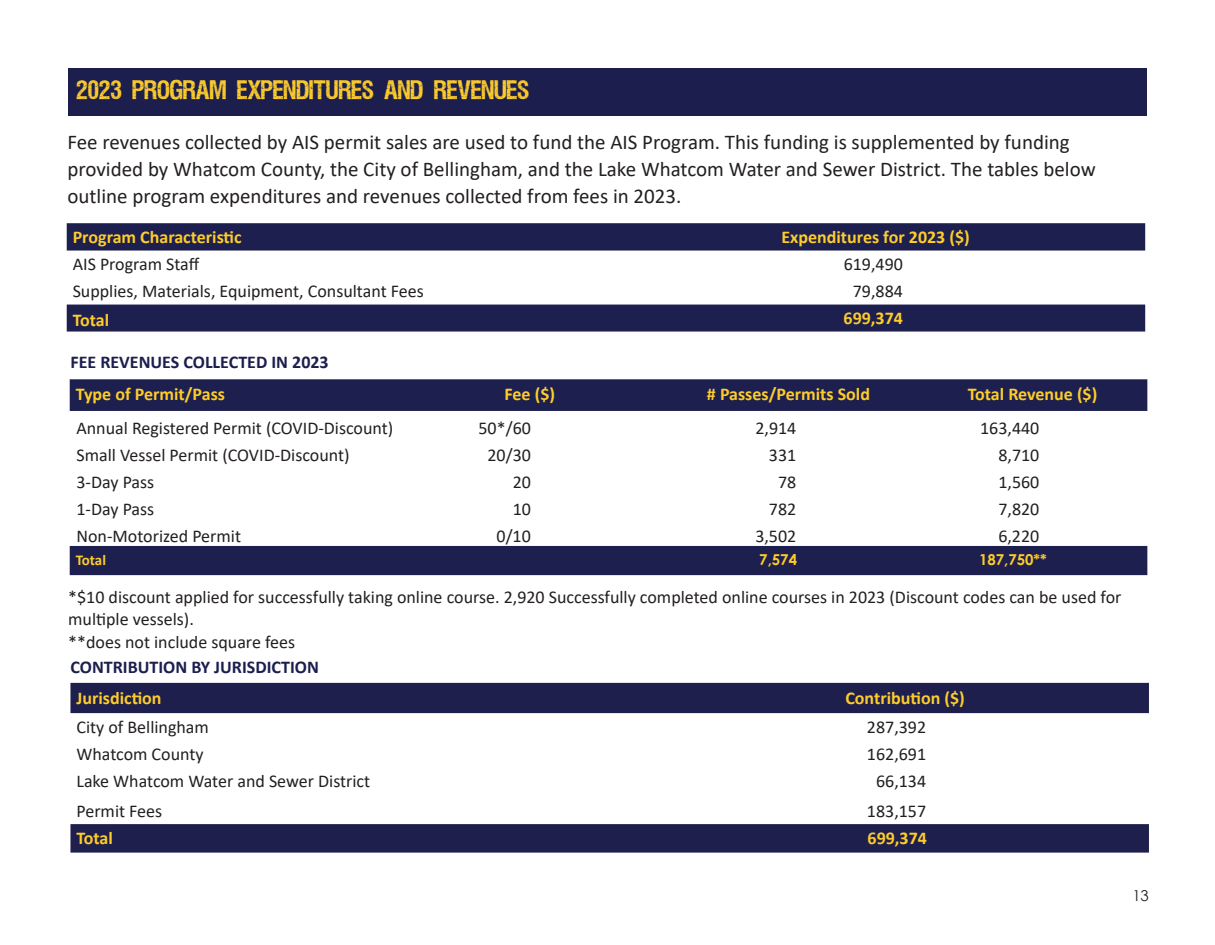
<style>
.page{position:relative;width:1215px;height:945px;background:#fff}
.page>*{position:absolute;margin:0;border:0;box-sizing:border-box;transform-origin:0 0}
.t1{font:21px/27px "Calibri";color:#231f20}
.t2{font:21px "VIPERNORA";color:#fecd2a}
.t3{font:18px/30px "Calibri";color:#231f20}
.t4{font:700 18px "Calibri";color:#fecd2a}
.t5{font:700 18px "Calibri";color:#1c1f4e}
.t6{font:700 15px "Century Gothic";color:#fecd2a}
.t7{font:700 15px "Calibri";letter-spacing:-.005em;color:#fecd2a}
.t8{font:15px "Century Gothic";color:#231f20}
</style>
<div class="page">
<div style="left:68px;top:68px;width:1079px;height:47px;background:#1c1f4e"></div>
<svg style="left:67px;top:223px;width:1078px;height:28px;background:#222452"></svg>
<div style="left:67px;top:305px;width:1078px;height:27px;background:#1d1f4e"></div>
<div style="left:70px;top:379px;width:1077px;height:32px;background:#1d1f4e"></div>
<div style="left:70px;top:546px;width:1077px;height:29px;background:#1d1f4e"></div>
<div style="left:70px;top:683px;width:1079px;height:30px;background:#1e1f4d"></div>
<svg style="left:70px;top:824px;width:1079px;height:29px;background:#212250"></svg>
<p class="t2" style="left:76px;top:79px;width:454px">2023 PROGRAM EXPENDITURES AND REVENUES</p>
<p class="t1" style="left:67px;top:128px;width:1030px">Fee revenues collected by AIS permit sales are used to fund the AIS Program. This funding is supplemented by funding provided by Whatcom County, the City of Bellingham, and the Lake Whatcom Water and Sewer District. The tables below outline program expenditures and revenues collected from fees in 2023.</p>
<p class="t4" style="left:73px;top:224px;width:170px">Program Characteristic</p>
<p class="t4" style="left:781px;top:224px;width:190px">Expenditures for 2023 ($)</p>
<p class="t3" style="left:73px;top:249px;width:128px">AIS Program Staff</p>
<p class="t3" style="left:844px;top:249px;width:61px">619,490</p>
<p class="t3" style="left:73px;top:276px;width:353px">Supplies, Materials, Equipment, Consultant Fees</p>
<p class="t3" style="left:853px;top:276px;width:52px">79,884</p>
<p class="t4" style="left:73px;top:307px;width:38px">Total</p>
<p class="t4" style="left:844px;top:305px;width:61px">699,374</p>
<p class="t5" style="left:70px;top:349px;width:260px">FEE REVENUES COLLECTED IN 2023</p>
<p class="t4" style="left:76px;top:382px;width:151px">Type of Permit/Pass</p>
<p class="t4" style="left:505px;top:382px;width:52px">Fee ($)</p>
<p class="t4" style="left:707px;top:382px;width:165px"># Passes/Permits Sold</p>
<p class="t4" style="left:968px;top:382px;width:131px">Total Revenue ($)</p>
<p class="t3" style="left:76px;top:413px;width:318px">Annual Registered Permit (COVID-Discount)</p>
<p class="t3" style="left:479px;top:413px;width:54px">50*/60</p>
<p class="t3" style="left:755px;top:413px;width:43px">2,914</p>
<p class="t3" style="left:980px;top:413px;width:61px">163,440</p>
<p class="t3" style="left:76px;top:440px;width:275px">Small Vessel Permit (COVID-Discount)</p>
<p class="t3" style="left:487px;top:440px;width:45px">20/30</p>
<p class="t3" style="left:769px;top:440px;width:29px">331</p>
<p class="t3" style="left:998px;top:440px;width:43px">8,710</p>
<p class="t3" style="left:76px;top:467px;width:79px">3-Day Pass</p>
<p class="t3" style="left:513px;top:467px;width:20px">20</p>
<p class="t3" style="left:778px;top:467px;width:20px">78</p>
<p class="t3" style="left:998px;top:467px;width:43px">1,560</p>
<p class="t3" style="left:76px;top:494px;width:79px">1-Day Pass</p>
<p class="t3" style="left:513px;top:494px;width:20px">10</p>
<p class="t3" style="left:769px;top:494px;width:29px">782</p>
<p class="t3" style="left:998px;top:494px;width:43px">7,820</p>
<p class="t3" style="left:76px;top:521px;width:166px">Non-Motorized Permit</p>
<p class="t3" style="left:497px;top:521px;width:36px">0/10</p>
<p class="t3" style="left:755px;top:521px;width:43px">3,502</p>
<p class="t3" style="left:998px;top:521px;width:43px">6,220</p>
<p class="t7" style="left:76px;top:549px;width:32px">Total</p>
<p class="t6" style="left:759px;top:548px;width:39px">7,574</p>
<p class="t6" style="left:979px;top:548px;width:69px">187,750**</p>
<p class="t3" style="left:68px;top:585px;width:1055px;line-height:22.5px">*$10 discount applied for successfully taking online course. 2,920 Successfully completed online courses in 2023 (Discount codes can be used for multiple vessels).<br>**does not include square fees</p>
<p class="t5" style="left:70px;top:655px;width:250px">CONTRIBUTION BY JURISDICTION</p>
<p class="t4" style="left:76px;top:685px;width:87px">Jurisdiction</p>
<p class="t4" style="left:845px;top:685px;width:121px">Contribution ($)</p>
<p class="t3" style="left:76px;top:711px;width:134px">City of Bellingham</p>
<p class="t3" style="left:867px;top:712px;width:61px">287,392</p>
<p class="t3" style="left:76px;top:738px;width:129px">Whatcom County</p>
<p class="t3" style="left:867px;top:739px;width:61px">162,691</p>
<p class="t3" style="left:76px;top:765px;width:295px">Lake Whatcom Water and Sewer District<br>Permit Fees</p>
<p class="t3" style="left:867px;top:766px;width:61px;text-align:center">66,134<br>183,157</p>
<p class="t4" style="left:76px;top:825px;width:38px">Total</p>
<p class="t4" style="left:868px;top:825px;width:61px">699,374</p>
<p class="t8" style="left:1132px;top:885px;width:18px">13</p>
</div>
